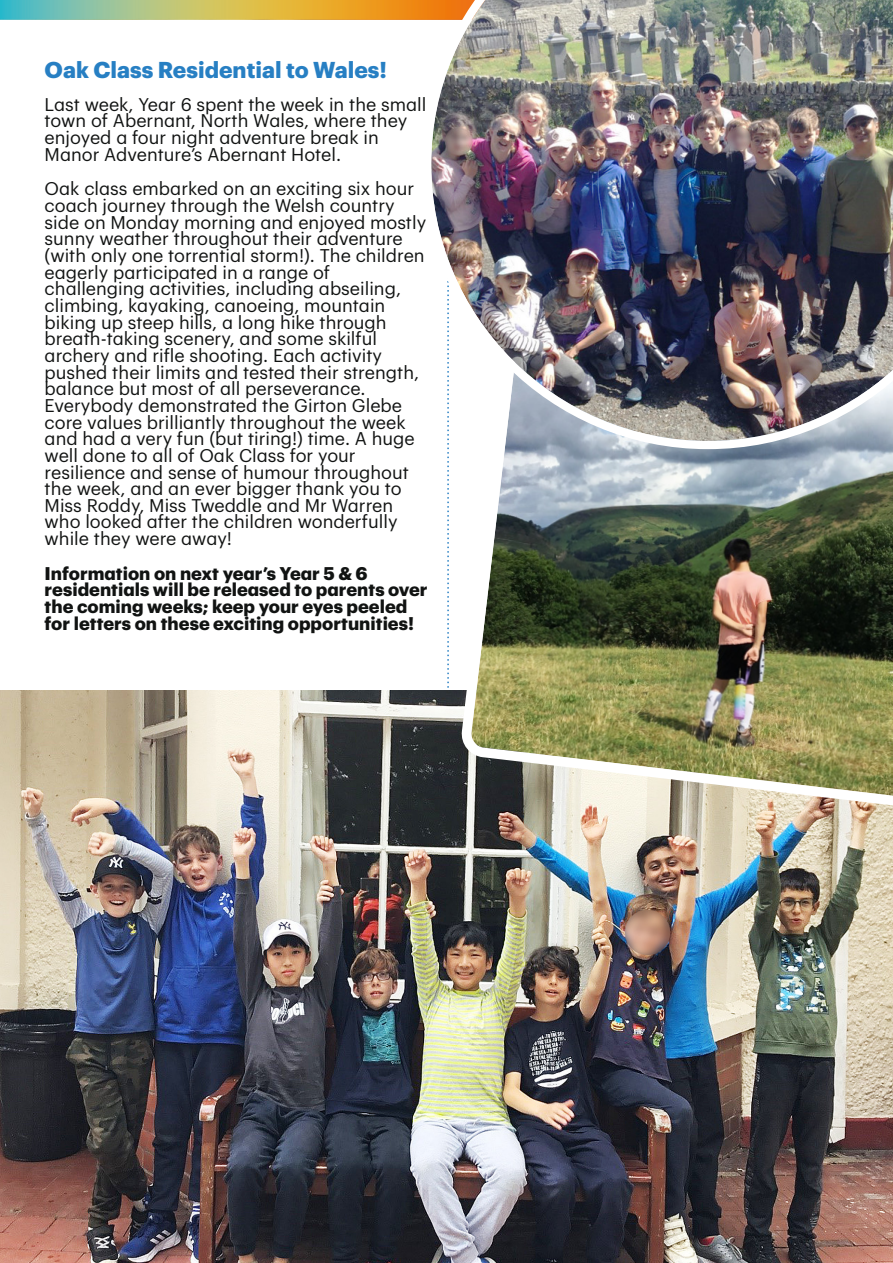
<style>
.page{position:relative;width:893px;height:1263px;background:#fff}
.page>*{position:absolute;margin:0;border:0;box-sizing:border-box;transform-origin:0 0}
.t1{font:700 22.5px "Graphik";color:#277fc3}
.t2{font:18px/16.6px "Graphik";color:#111312}
.t3{font:700 18px/16.6px "Graphik";color:#111312}
</style>
<div class="page">
<img style="left:0;top:0;width:423px;height:20px">
<svg style="left:447px;top:449px;width:2px;height:239px"></svg>
<img style="left:0;top:690px;width:893px;height:573px">
<img style="left:460px;top:449px;width:433px;height:361px">
<img style="left:423px;top:0;width:470px;height:449px">
<p class="t1" style="left:45px;top:53px;width:344px">Oak Class Residential to Wales!</p>
<p class="t2" style="left:45px;top:94px;width:383px">Last week, Year 6 spent the week in the small town of Abernant, North Wales, where they enjoyed a four night adventure break in Manor Adventure’s Abernant Hotel.</p>
<p class="t2" style="left:45px;top:179px;width:383px">Oak class embarked on an exciting six hour coach journey through the Welsh country side on Monday morning and enjoyed mostly sunny weather throughout their adventure (with only one torrential storm!). The children eagerly participated in a range of challenging activities, including abseiling, climbing, kayaking, canoeing, mountain biking up steep hills, a long hike through breath-taking scenery, and some skilful archery and rifle shooting. Each activity pushed their limits and tested their strength, balance but most of all perseverance.<br>Everybody demonstrated the Girton Glebe core values brilliantly throughout the week and had a very fun (but tiring!) time. A huge well done to all of Oak Class for your resilience and sense of humour throughout the week, and an ever bigger thank you to Miss Roddy, Miss Tweddle and Mr Warren who looked after the children wonderfully while they were away!</p>
<p class="t3" style="left:45px;top:563px;width:384px">Information on next year’s Year 5 &amp; 6 residentials will be released to parents over the coming weeks; keep your eyes peeled for letters on these exciting opportunities!</p>
</div>
